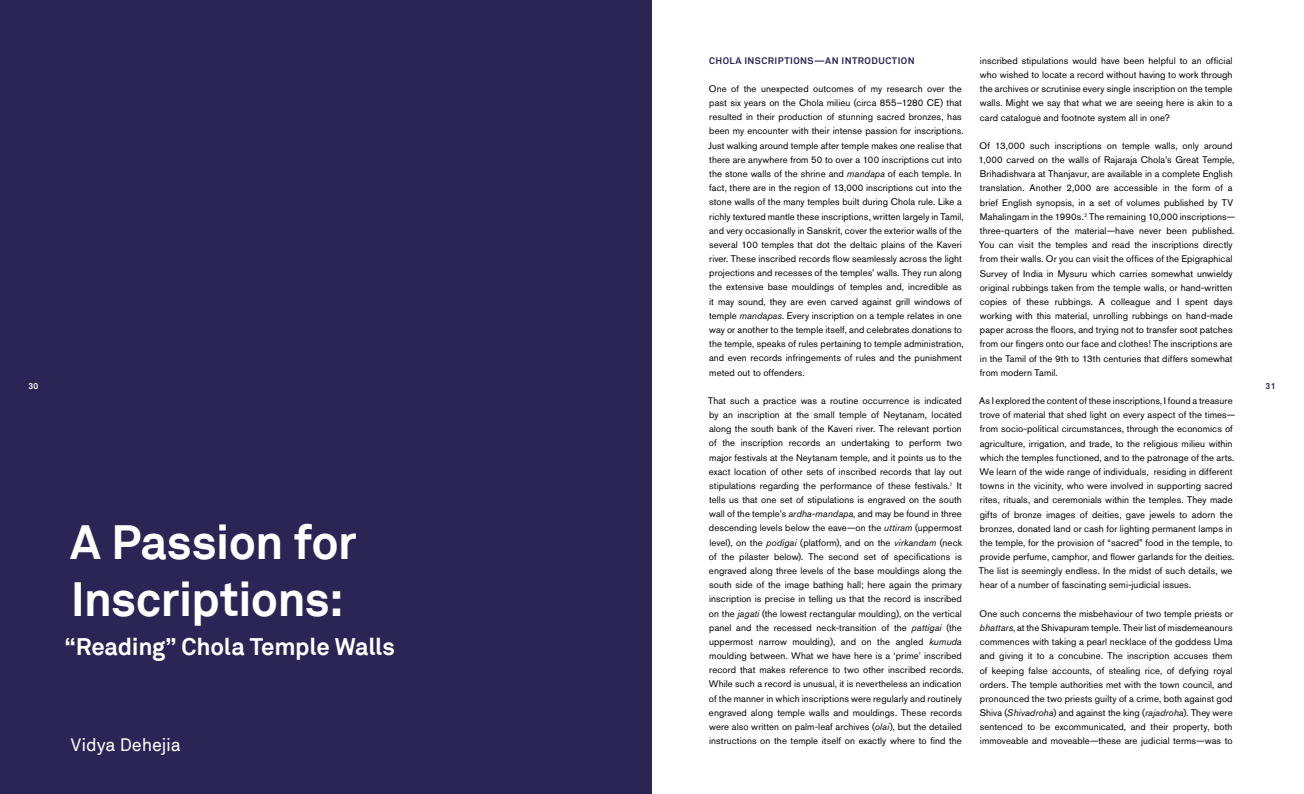
<style>
.page{position:relative;width:1304px;height:794px;background:#fff}
.page>*{position:absolute;margin:0;border:0;box-sizing:border-box;transform-origin:0 0}
.t1{font:700 48px/56.7px "Akkurat";letter-spacing:-.015em;color:#fff}
.t2{font:700 24px "Akkurat";letter-spacing:-.01em;color:#fff}
.t3{font:18px "Akkurat";letter-spacing:-.01em;color:#fff}
.t4{font:9.5px/14.2px "Akzidenz Grotesk Pro";letter-spacing:.01em;color:#000}
.t5{font:700 9.5px "Akkurat";letter-spacing:.045em;color:#2a2554}
.t6{font:700 8.5px "Akkurat";color:#fff}
.t7{font:700 8.5px "Akkurat";color:#2a2554}
.s1{font-style:italic}
</style>
<div class="page">
<div style="left:0;top:0;width:652px;height:794px;background:#2a2554"></div>
<p class="t5" style="left:709px;top:54px;width:207px">CHOLA INSCRIPTIONS—AN INTRODUCTION</p>
<p class="t4" style="left:708px;top:81px;width:257px">One of the unexpected outcomes of my research over the past six years on the Chola milieu (circa 855–1280 CE) that resulted in their production of stunning sacred bronzes, has been my encounter with their intense passion for inscriptions.<br>Just walking around temple after temple makes one realise that there are anywhere from 50 to over a 100 inscriptions cut into the stone walls of the shrine and <span class="s1">mandapa</span> of each temple. In fact, there are in the region of 13,000 inscriptions cut into the stone walls of the many temples built during Chola rule. Like a richly textured mantle these inscriptions, written largely in Tamil, and very occasionally in Sanskrit, cover the exterior walls of the several 100 temples that dot the deltaic plains of the Kaveri river. These inscribed records flow seamlessly across the light projections and recesses of the temples’ walls. They run along the extensive base mouldings of temples and, incredible as it may sound, they are even carved against grill windows of temple <span class="s1">mandapas</span>. Every inscription on a temple relates in one way or another to the temple itself, and celebrates donations to the temple, speaks of rules pertaining to temple administration, and even records infringements of rules and the punishment meted out to offenders.</p>
<p class="t4" style="left:708px;top:393px;width:257px">That such a practice was a routine occurrence is indicated by an inscription at the small temple of Neytanam, located along the south bank of the Kaveri river. The relevant portion of the inscription records an undertaking to perform two major festivals at the Neytanam temple, and it points us to the exact location of other sets of inscribed records that lay out stipulations regarding the performance of these festivals.<sup>1</sup> It tells us that one set of stipulations is engraved on the south wall of the temple’s <span class="s1">ardha-mandapa</span>, and may be found in three descending levels below the eave—on the <span class="s1">uttiram</span> (uppermost level), on the <span class="s1">podigai</span> (platform), and on the <span class="s1">virkandam</span> (neck of the pilaster below). The second set of specifications is engraved along three levels of the base mouldings along the south side of the image bathing hall; here again the primary inscription is precise in telling us that the record is inscribed on the <span class="s1">jagati</span> (the lowest rectangular moulding), on the vertical panel and the recessed neck-transition of the <span class="s1">pattigai</span> (the uppermost narrow moulding), and on the angled <span class="s1">kumuda </span>moulding between. What we have here is a ‘prime’ inscribed record that makes reference to two other inscribed records.<br>While such a record is unusual, it is nevertheless an indication of the manner in which inscriptions were regularly and routinely engraved along temple walls and mouldings. These records were also written on palm-leaf archives (<span class="s1">olai</span>), but the detailed instructions on the temple itself on exactly where to find the</p>
<p class="t4" style="left:980px;top:53px;width:254px;text-align:justify">inscribed stipulations would have been helpful to an official who wished to locate a record without having to work through the archives or scrutinise every single inscription on the temple walls. Might we say that what we are seeing here is akin to a card catalogue and footnote system all in one?</p>
<p class="t4" style="left:978px;top:138px;width:258px">Of 13,000 such inscriptions on temple walls, only around 1,000 carved on the walls of Rajaraja Chola’s Great Temple, Brihadishvara at Thanjavur, are available in a complete English translation. Another 2,000 are accessible in the form of a brief English synopsis, in a set of volumes published by TV Mahalingam in the 1990s.<sup>2</sup> The remaining 10,000 inscriptions— three-quarters of the material—have never been published.<br>You can visit the temples and read the inscriptions directly from their walls. Or you can visit the offices of the Epigraphical Survey of India in Mysuru which carries somewhat unwieldy original rubbings taken from the temple walls, or hand-written copies of these rubbings. A colleague and I spent days working with this material, unrolling rubbings on hand-made paper across the floors, and trying not to transfer soot patches from our fingers onto our face and clothes! The inscriptions are in the Tamil of the 9th to 13th centuries that differs somewhat from modern Tamil.</p>
<p class="t4" style="left:979px;top:394px;width:258px">As I explored the content of these inscriptions, I found a treasure trove of material that shed light on every aspect of the times— from socio-political circumstances, through the economics of agriculture, irrigation, and trade, to the religious milieu within which the temples functioned, and to the patronage of the arts.<br>We learn of the wide range of individuals, residing in different towns in the vicinity, who were involved in supporting sacred rites, rituals, and ceremonials within the temples. They made gifts of bronze images of deities, gave jewels to adorn the bronzes, donated land or cash for lighting permanent lamps in the temple, for the provision of “sacred” food in the temple, to provide perfume, camphor, and flower garlands for the deities.<br>The list is seemingly endless. In the midst of such details, we hear of a number of fascinating semi-judicial issues.</p>
<p class="t4" style="left:980px;top:606px;width:255px;text-align:justify">One such concerns the misbehaviour of two temple priests or <span class="s1">bhattars</span>, at the Shivapuram temple. Their list of misdemeanours commences with taking a pearl necklace of the goddess Uma and giving it to a concubine. The inscription accuses them of keeping false accounts, of stealing rice, of defying royal orders. The temple authorities met with the town council, and pronounced the two priests guilty of a crime, both against god Shiva (<span class="s1">Shivadroha</span>) and against the king (<span class="s1">rajadroha</span>). They were sentenced to be excommunicated, and their property, both immoveable and moveable—these are judicial terms—was to</p>
<p class="t6" style="left:28px;top:381px;width:12px">30</p>
<p class="t7" style="left:1265px;top:381px;width:12px">31</p>
<h1 class="t1" style="left:70px;top:513px;width:288px">A Passion for<br>Inscriptions:</h1>
<h2 class="t2" style="left:65px;top:632px;width:332px">“Reading” Chola Temple Walls</h2>
<h3 class="t3" style="left:71px;top:734px;width:112px">Vidya Dehejia</h3>
</div>
